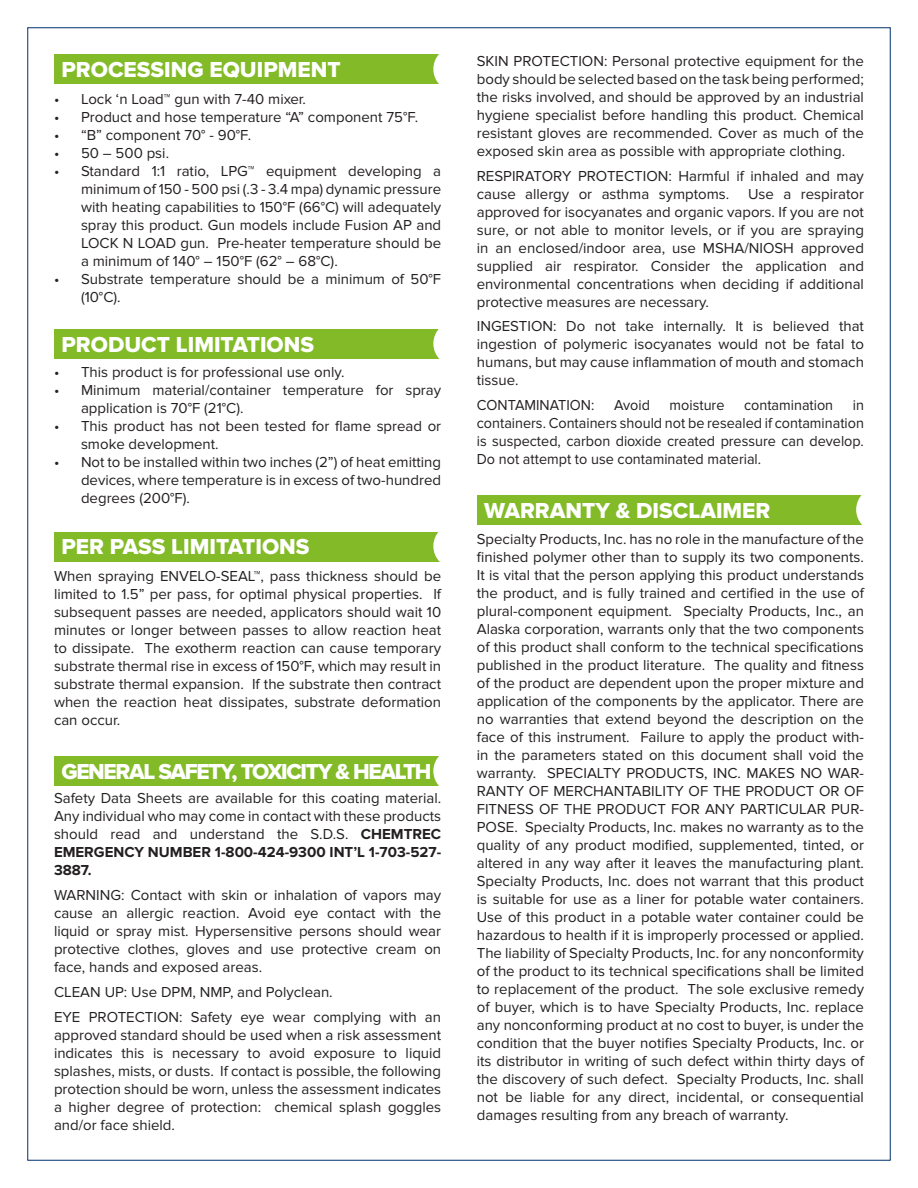
<style>
.page{position:relative;width:918px;height:1188px;background:#fff}
.page>*{position:absolute;margin:0;border:0;box-sizing:border-box;transform-origin:0 0}
.t1{font:22.5px "Proxima Nova Extrabld";color:#fff}
.t2{font:22.5px "Proxima Nova Extrabld";letter-spacing:-.06em;color:#fff}
.Paragraph_Style_1{font:15px/18px "Proxima Nova";color:#231f20;text-align:justify}
.Paragraph_Style_1-2{font:15px/18px "Proxima Nova";color:#231f20;text-align:justify;scale:.96 1}
.s1{font-weight:700}
</style>
<div class="page">
<div style="left:54px;top:55px;width:386px;height:29px;background:#82bb27"></div>
<svg style="left:433px;top:54px;width:7px;height:30px"></svg>
<div style="left:54px;top:757px;width:386px;height:29px;background:#82bb27"></div>
<svg style="left:433px;top:756px;width:7px;height:30px"></svg>
<div style="left:54px;top:329px;width:386px;height:30px;background:#82bb27"></div>
<svg style="left:433px;top:329px;width:7px;height:30px"></svg>
<div style="left:54px;top:532px;width:386px;height:29px;background:#82bb27"></div>
<svg style="left:433px;top:532px;width:7px;height:30px"></svg>
<div style="left:477px;top:495px;width:385px;height:30px;background:#82bb27"></div>
<svg style="left:856px;top:495px;width:6px;height:30px"></svg>
<p class="t1" style="left:62px;top:57px;width:281px">PROCESSING EQUIPMENT</p>
<p class="Paragraph_Style_1" style="left:54px;top:90px;width:254px">• Lock ‘n Load™ gun with 7-40 mixer.</p>
<p class="Paragraph_Style_1" style="left:54px;top:108px;width:366px">• Product and hose temperature “A” component 75°F.</p>
<p class="Paragraph_Style_1" style="left:54px;top:126px;width:199px">• “B” component 70° - 90°F.</p>
<p class="Paragraph_Style_1" style="left:54px;top:144px;width:117px">• 50 – 500 psi.</p>
<p class="Paragraph_Style_1" style="left:81px;top:162px;width:362px;text-indent:-27px">• Standard 1:1 ratio, LPG™ equipment developing a minimum of 150 - 500 psi (.3 - 3.4 mpa) dynamic pressure with heating capabilities to 150°F (66°C) will adequately spray this product. Gun models include Fusion AP and LOCK N LOAD gun. Pre-heater temperature should be a minimum of 140° – 150°F (62° – 68°C).</p>
<p class="Paragraph_Style_1" style="left:81px;top:270px;width:362px;text-indent:-27px">• Substrate temperature should be a minimum of 50°F (10°C).</p>
<p class="t1" style="left:62px;top:331px;width:254px">PRODUCT LIMITATIONS</p>
<p class="Paragraph_Style_1" style="left:54px;top:363px;width:292px">• This product is for professional use only.</p>
<p class="Paragraph_Style_1" style="left:81px;top:381px;width:362px;text-indent:-27px">• Minimum material/container temperature for spray application is 70°F (21°C).</p>
<p class="Paragraph_Style_1" style="left:81px;top:417px;width:362px;text-indent:-27px">• This product has not been tested for flame spread or smoke development.</p>
<p class="Paragraph_Style_1" style="left:81px;top:453px;width:362px;text-indent:-27px">• Not to be installed within two inches (2”) of heat emitting devices, where temperature is in excess of two-hundred degrees (200°F).</p>
<p class="t1" style="left:62px;top:534px;width:250px">PER PASS LIMITATIONS</p>
<p class="Paragraph_Style_1" style="left:54px;top:567px;width:389px">When spraying ENVELO-SEAL™, pass thickness should be limited to 1.5” per pass, for optimal physical properties. If subsequent passes are needed, applicators should wait 10 minutes or longer between passes to allow reaction heat to dissipate. The exotherm reaction can cause temporary substrate thermal rise in excess of 150°F, which may result in substrate thermal expansion. If the substrate then contract when the reaction heat dissipates, substrate deformation can occur.</p>
<p class="t2" style="left:62px;top:759px;width:372px">GENERAL SAFETY, TOXICITY &amp; HEALTH</p>
<p class="Paragraph_Style_1" style="left:54px;top:790px;width:389px">Safety Data Sheets are available for this coating material.<br>Any individual who may come in contact with these products should read and understand the S.D.S. <span class="s1">CHEMTREC EMERGENCY NUMBER 1-800-424-9300 INT’L 1-703-527- 3887.</span></p>
<p class="Paragraph_Style_1" style="left:54px;top:886px;width:389px">WARNING: Contact with skin or inhalation of vapors may cause an allergic reaction. Avoid eye contact with the liquid or spray mist. Hypersensitive persons should wear protective clothes, gloves and use protective cream on face, hands and exposed areas.</p>
<p class="Paragraph_Style_1" style="left:54px;top:983px;width:280px">CLEAN UP: Use DPM, NMP, and Polyclean.</p>
<p class="Paragraph_Style_1" style="left:54px;top:1008px;width:389px">EYE PROTECTION: Safety eye wear complying with an approved standard should be used when a risk assessment indicates this is necessary to avoid exposure to liquid splashes, mists, or dusts. If contact is possible, the following protection should be worn, unless the assessment indicates a higher degree of protection: chemical splash goggles and/or face shield.</p>
<p class="Paragraph_Style_1" style="left:477px;top:52px;width:389px">SKIN PROTECTION: Personal protective equipment for the body should be selected based on the task being performed; the risks involved, and should be approved by an industrial hygiene specialist before handling this product. Chemical resistant gloves are recommended. Cover as much of the exposed skin area as possible with appropriate clothing.</p>
<p class="Paragraph_Style_1" style="left:477px;top:167px;width:389px">RESPIRATORY PROTECTION: Harmful if inhaled and may cause allergy or asthma symptoms.</p>
<p class="Paragraph_Style_1" style="left:477px;top:185px;width:389px;text-indent:271px">Use a respirator approved for isocyanates and organic vapors. If you are not sure, or not able to monitor levels, or if you are spraying in an enclosed/indoor area, use MSHA/NIOSH approved supplied air respirator. Consider the application and environmental concentrations when deciding if additional protective measures are necessary.</p>
<p class="Paragraph_Style_1" style="left:477px;top:318px;width:389px">INGESTION: Do not take internally. It is believed that ingestion of polymeric isocyanates would not be fatal to humans, but may cause inflammation of mouth and stomach tissue.</p>
<p class="Paragraph_Style_1-2" style="left:477px;top:396px;width:124px">CONTAMINATION:</p>
<p class="Paragraph_Style_1-2" style="left:614px;top:396px;width:39px">Avoid</p>
<p class="Paragraph_Style_1-2" style="left:670px;top:396px;width:59px">moisture</p>
<p class="Paragraph_Style_1-2" style="left:744px;top:396px;width:94px">contamination</p>
<p class="Paragraph_Style_1-2" style="left:477px;top:396px;width:405px;text-indent:376px">in containers. Containers should not be resealed if contamination is suspected, carbon dioxide created pressure can develop.<br>Do not attempt to use contaminated material.</p>
<p class="t1" style="left:484px;top:497px;width:288px">WARRANTY &amp; DISCLAIMER</p>
<p class="Paragraph_Style_1" style="left:477px;top:530px;width:389px">Specialty Products, Inc. has no role in the manufacture of the finished polymer other than to supply its two components.<br>It is vital that the person applying this product understands the product, and is fully trained and certified in the use of plural-component equipment. Specialty Products, Inc., an Alaska corporation, warrants only that the two components of this product shall conform to the technical specifications published in the product literature. The quality and fitness of the product are dependent upon the proper mixture and application of the components by the applicator. There are no warranties that extend beyond the description on the face of this instrument. Failure to apply the product with&shy;in the parameters stated on this document shall void the warranty. SPECIALTY PRODUCTS, INC. MAKES NO WAR-RANTY OF MERCHANTABILITY OF THE PRODUCT OR OF FITNESS OF THE PRODUCT FOR ANY PARTICULAR PUR-POSE. Specialty Products, Inc. makes no warranty as to the quality of any product modified, supplemented, tinted, or altered in any way after it leaves the manufacturing plant.<br>Specialty Products, Inc. does not warrant that this product is suitable for use as a liner for potable water containers.<br>Use of this product in a potable water container could be hazardous to health if it is improperly processed or applied.<br>The liability of Specialty Products, Inc. for any nonconformity of the product to its technical specifications shall be limited to replacement of the product. The sole exclusive remedy of buyer, which is to have Specialty Products, Inc. replace any nonconforming product at no cost to buyer, is under the condition that the buyer notifies Specialty Products, Inc. or its distributor in writing of such defect within thirty days of the discovery of such defect. Specialty Products, Inc. shall not be liable for any direct, incidental, or consequential damages resulting from any breach of warranty.</p>
</div>
